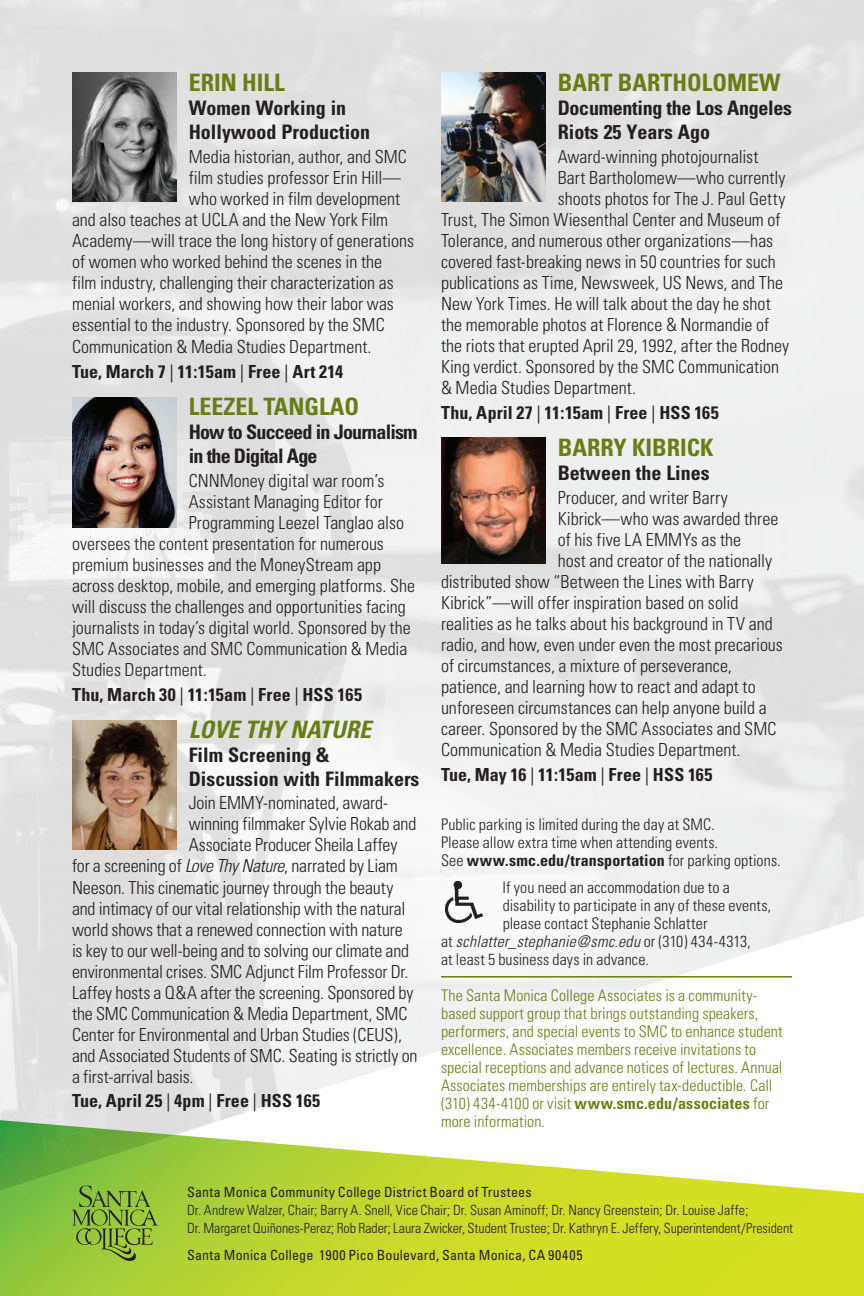
<style>
.page{position:relative;width:864px;height:1296px;background:#fff}
.page>*{position:absolute;margin:0;border:0;box-sizing:border-box;transform-origin:0 0}
.t1{font:700 condensed 24px "Univers";color:#6a7d14}
.t2{font:italic 700 condensed 24px "Univers";color:#6a7d14}
.t3{font:700 condensed 20px/24px "Univers";color:#231f20}
.t4{font:700 condensed 20px/24px "Univers";letter-spacing:-.04em;color:#231f20}
.t5{font:300 condensed 18px "Univers";color:#231f20}
.t6{font:700 condensed 18px "Univers";letter-spacing:.005em;color:#231f20}
.t7{font:300 condensed 16px/18px "Univers";letter-spacing:.005em;color:#6a7d14}
.t8{font:300 condensed 16px/18px "Univers";letter-spacing:.005em;color:#231f20}
.t9{font:italic 300 condensed 16px "Univers";letter-spacing:.02em;color:#231f20}
.t10{font:300 condensed 14px/18px "Univers";color:#231f20}
.t11{font:condensed 14px "Univers";letter-spacing:.015em;color:#231f20}
.s1{font-weight:400}
.s2{font-style:italic}
.s3{font-weight:700}
.s4{font-style:normal}
</style>
<div class="page">
<svg style="left:0;top:1191px;width:864px;height:105px;background:#c3d82b"></svg>
<img style="left:0;top:0;width:864px;height:1191px">
<svg style="left:72px;top:1185px;width:86px;height:76px;background:#85ad36"></svg>
<hr style="left:441px;top:976px;width:351px;height:2px;background:#6a7d14">
<img style="left:445px;top:882px;width:37px;height:41px">
<img style="left:72px;top:72px;width:105px;height:130px">
<img style="left:72px;top:398px;width:105px;height:129px">
<img style="left:72px;top:720px;width:105px;height:130px">
<img style="left:441px;top:72px;width:105px;height:130px">
<img style="left:441px;top:438px;width:105px;height:126px">
<h1 class="t1" style="left:189px;top:68px;width:98px">ERIN HILL</h1>
<p class="t3" style="left:189px;top:96px;width:183px">Women Working in<br>Hollywood Production</p>
<p class="t5" style="left:189px;top:146px;width:220px">Media historian, author, and SMC</p>
<p class="t5" style="left:189px;top:167px;width:214px">film studies professor Erin Hill—</p>
<p class="t5" style="left:189px;top:188px;width:213px">who worked in film development</p>
<p class="t5" style="left:72px;top:209px;width:318px">and also teaches at UCLA and the New York Film</p>
<p class="t5" style="left:72px;top:230px;width:344px">Academy—will trace the long history of generations</p>
<p class="t5" style="left:72px;top:251px;width:312px">of women who worked behind the scenes in the</p>
<p class="t5" style="left:72px;top:272px;width:323px">film industry, challenging their characterization as</p>
<p class="t5" style="left:72px;top:293px;width:323px">menial workers, and showing how their labor was</p>
<p class="t5" style="left:72px;top:314px;width:314px">essential to the industry. Sponsored by the SMC</p>
<p class="t5" style="left:72px;top:336px;width:301px">Communication &amp; Media Studies Department.</p>
<p class="t6" style="left:72px;top:360px;width:273px">Tue, March 7 <span class="s1">|</span> 11:15am <span class="s1">|</span> Free <span class="s1">|</span> Art 214</p>
<h1 class="t1" style="left:189px;top:392px;width:172px">LEEZEL TANGLAO</h1>
<p class="t4" style="left:189px;top:420px;width:231px">How to Succeed in Journalism in the Digital Age</p>
<p class="t5" style="left:189px;top:470px;width:197px">CNNMoney digital war room’s</p>
<p class="t5" style="left:189px;top:491px;width:196px">Assistant Managing Editor for</p>
<p class="t5" style="left:189px;top:512px;width:217px">Programming Leezel Tanglao also</p>
<p class="t5" style="left:72px;top:533px;width:313px">oversees the content presentation for numerous</p>
<p class="t5" style="left:72px;top:554px;width:310px">premium businesses and the MoneyStream app</p>
<p class="t5" style="left:72px;top:575px;width:345px">across desktop, mobile, and emerging platforms. She</p>
<p class="t5" style="left:72px;top:596px;width:335px">will discuss the challenges and opportunities facing</p>
<p class="t5" style="left:72px;top:617px;width:340px">journalists in today’s digital world. Sponsored by the</p>
<p class="t5" style="left:72px;top:638px;width:337px">SMC Associates and SMC Communication &amp; Media</p>
<p class="t5" style="left:72px;top:659px;width:136px">Studies Department.</p>
<p class="t6" style="left:72px;top:683px;width:292px">Thu, March 30 <span class="s1">|</span> 11:15am <span class="s1">|</span> Free <span class="s1">|</span> HSS 165</p>
<h1 class="t2" style="left:189px;top:714px;width:184px">LOVE THY NATURE</h1>
<p class="t3" style="left:189px;top:742px;width:232px">Film Screening &amp;<br>Discussion with Filmmakers</p>
<p class="t5" style="left:189px;top:792px;width:201px">Join EMMY-nominated, award-</p>
<p class="t5" style="left:189px;top:813px;width:229px">winning filmmaker Sylvie Rokab and</p>
<p class="t5" style="left:189px;top:834px;width:210px">Associate Producer Sheila Laffey</p>
<p class="t5" style="left:72px;top:855px;width:327px">for a screening of <span class="s2">Love Thy Nature</span>, narrated by Liam</p>
<p class="t5" style="left:72px;top:876px;width:323px">Neeson. This cinematic journey through the beauty</p>
<p class="t5" style="left:72px;top:897px;width:335px">and intimacy of our vital relationship with the natural</p>
<p class="t5" style="left:72px;top:918px;width:332px">world shows that a renewed connection with nature</p>
<p class="t5" style="left:72px;top:939px;width:339px">is key to our well-being and to solving our climate and</p>
<p class="t5" style="left:72px;top:960px;width:338px">environmental crises. SMC Adjunct Film Professor Dr.</p>
<p class="t5" style="left:72px;top:981px;width:343px">Laffey hosts a Q&amp;A after the screening. Sponsored by</p>
<p class="t5" style="left:72px;top:1002px;width:337px">the SMC Communication &amp; Media Department, SMC</p>
<p class="t5" style="left:72px;top:1023px;width:332px">Center for Environmental and Urban Studies (CEUS),</p>
<p class="t5" style="left:72px;top:1044px;width:347px">and Associated Students of SMC. Seating is strictly on</p>
<p class="t5" style="left:72px;top:1065px;width:123px">a first-arrival basis.</p>
<p class="t6" style="left:72px;top:1090px;width:250px">Tue, April 25 <span class="s1">|</span> 4pm <span class="s1">|</span> Free <span class="s1">|</span> HSS 165</p>
<h1 class="t1" style="left:558px;top:68px;width:224px">BART BARTHOLOMEW</h1>
<p class="t3" style="left:558px;top:96px;width:236px">Documenting the Los Angeles<br>Riots 25 Years Ago</p>
<p class="t5" style="left:558px;top:146px;width:202px">Award-winning photojournalist</p>
<p class="t5" style="left:558px;top:167px;width:229px">Bart Bartholomew—who currently</p>
<p class="t5" style="left:558px;top:188px;width:229px">shoots photos for The J. Paul Getty</p>
<p class="t5" style="left:441px;top:209px;width:341px">Trust, The Simon Wiesenthal Center and Museum of</p>
<p class="t5" style="left:441px;top:230px;width:334px">Tolerance, and numerous other organizations—has</p>
<p class="t5" style="left:441px;top:251px;width:336px">covered fast-breaking news in 50 countries for such</p>
<p class="t5" style="left:441px;top:272px;width:344px">publications as Time, Newsweek, US News, and The</p>
<p class="t5" style="left:441px;top:293px;width:331px">New York Times. He will talk about the day he shot</p>
<p class="t5" style="left:441px;top:314px;width:330px">the memorable photos at Florence &amp; Normandie of</p>
<p class="t5" style="left:441px;top:335px;width:350px">the riots that erupted April 29, 1992, after the Rodney</p>
<p class="t5" style="left:441px;top:356px;width:340px">King verdict. Sponsored by the SMC Communication</p>
<p class="t5" style="left:441px;top:377px;width:197px">&amp; Media Studies Department.</p>
<p class="t6" style="left:441px;top:401px;width:279px">Thu, April 27 <span class="s1">|</span> 11:15am <span class="s1">|</span> Free <span class="s1">|</span> HSS 165</p>
<h1 class="t1" style="left:558px;top:433px;width:157px">BARRY KIBRICK</h1>
<p class="t3" style="left:558px;top:461px;width:153px">Between the Lines</p>
<p class="t5" style="left:558px;top:487px;width:172px">Producer, and writer Barry</p>
<p class="t5" style="left:558px;top:508px;width:222px">Kibrick—who was awarded three</p>
<p class="t5" style="left:558px;top:529px;width:185px">of his five LA EMMYs as the</p>
<p class="t5" style="left:558px;top:550px;width:216px">host and creator of the nationally</p>
<p class="t5" style="left:441px;top:571px;width:314px">distributed show “Between the Lines with Barry</p>
<p class="t5" style="left:441px;top:592px;width:299px">Kibrick”—will offer inspiration based on solid</p>
<p class="t5" style="left:441px;top:613px;width:333px">realities as he talks about his background in TV and</p>
<p class="t5" style="left:441px;top:634px;width:343px">radio, and how, even under even the most precarious</p>
<p class="t5" style="left:441px;top:655px;width:292px">of circumstances, a mixture of perseverance,</p>
<p class="t5" style="left:441px;top:676px;width:316px">patience, and learning how to react and adapt to</p>
<p class="t5" style="left:441px;top:697px;width:327px">unforeseen circumstances can help anyone build a</p>
<p class="t5" style="left:441px;top:718px;width:337px">career. Sponsored by the SMC Associates and SMC</p>
<p class="t5" style="left:441px;top:739px;width:301px">Communication &amp; Media Studies Department.</p>
<p class="t6" style="left:441px;top:763px;width:273px">Tue, May 16 <span class="s1">|</span> 11:15am <span class="s1">|</span> Free <span class="s1">|</span> HSS 165</p>
<p class="t8" style="left:441px;top:815px;width:341px">Public parking is limited during the day at SMC.<br>Please allow extra time when attending events.<br>See <span class="s3">www.smc.edu/transportation</span> for parking options.</p>
<p class="t8" style="left:503px;top:878px;width:229px">If you need an accommodation due to a</p>
<p class="t8" style="left:503px;top:896px;width:270px">disability to participate in any of these events,</p>
<p class="t8" style="left:503px;top:914px;width:206px">please contact Stephanie Schlatter</p>
<p class="t9" style="left:441px;top:931px;width:311px"><span class="s4">at</span> schlatter_stephanie@smc.edu <span class="s4">or (310) 434-4313,</span></p>
<p class="t8" style="left:441px;top:950px;width:210px">at least 5 business days in advance.</p>
<p class="t7" style="left:441px;top:986px;width:343px">The Santa Monica College Associates is a community&shy;based support group that brings outstanding speakers, performers, and special events to SMC to enhance student excellence. Associates members receive invitations to special receptions and advance notices of lectures. Annual Associates memberships are entirely tax-deductible. Call (310) 434-4100 or visit <span class="s3">www.smc.edu/associates</span> for more information.</p>
<p class="t11" style="left:187px;top:1183px;width:346px">Santa Monica Community College District Board of Trustees</p>
<p class="t10" style="left:187px;top:1201px;width:608px">Dr. Andrew Walzer, Chair; Barry A. Snell, Vice Chair; Dr. Susan Aminoff; Dr. Nancy Greenstein; Dr. Louise Jaffe;<br>Dr. Margaret Quiñones-Perez; Rob Rader; Laura Zwicker, Student Trustee; Dr. Kathryn E. Jeffery, Superintendent/President</p>
<p class="t11" style="left:187px;top:1247px;width:397px">Santa Monica College 1900 Pico Boulevard, Santa Monica, CA 90405</p>
</div>
